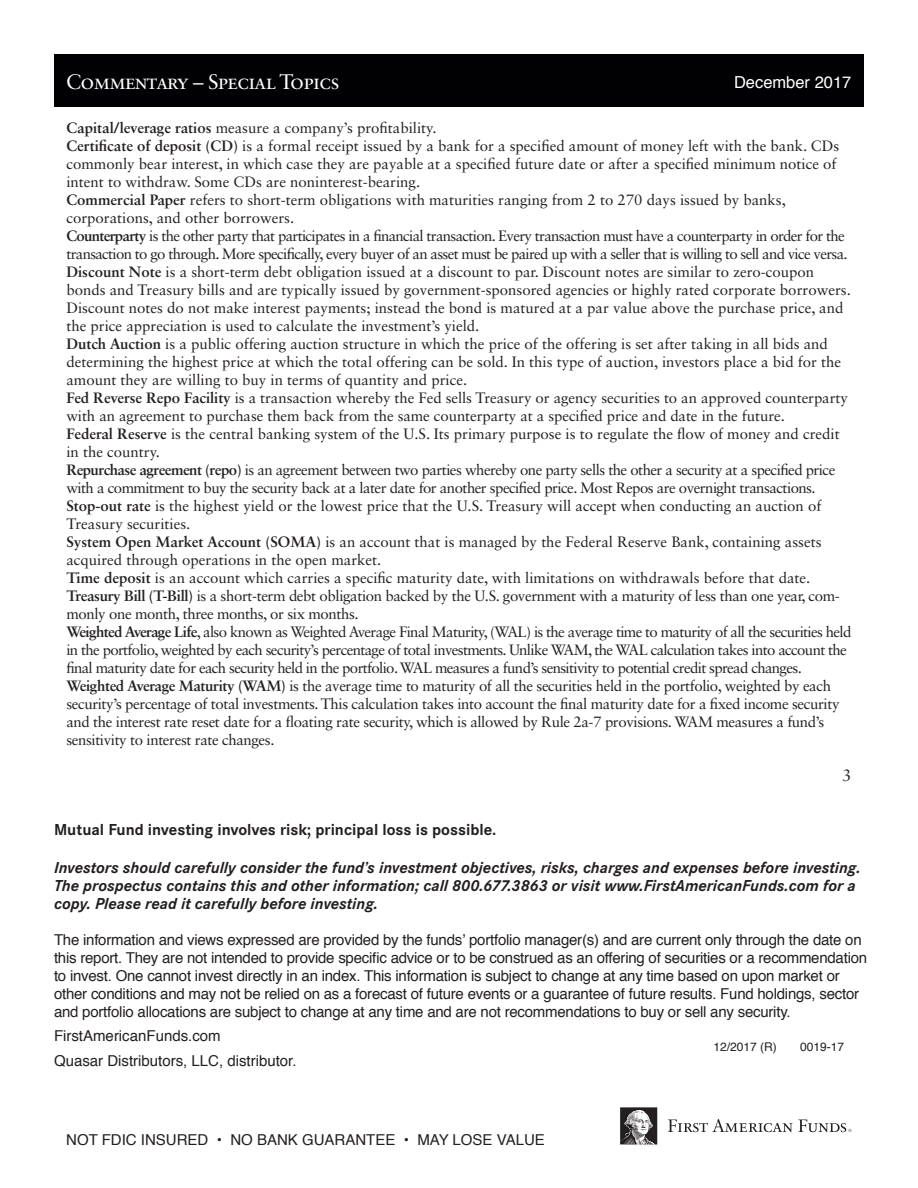
<style>
.page{position:relative;width:918px;height:1188px;background:#fff}
.page>*{position:absolute;margin:0;border:0;box-sizing:border-box;transform-origin:0 0}
.t1{font:21px "Sabon Roman SC";letter-spacing:-.035em;color:#fff}
.t2{font:italic 700 16.5px/18px "Corporate SOT";color:#231f20}
.t3{font:700 16.5px "Corporate SOT";color:#231f20}
.t4{font:16.5px "Helvetica";color:#fff}
.t5{font:16.5px "Sabon LT Std";color:#231f20}
.t6{font:15px/18px "Sabon LT Std";letter-spacing:-.005em;color:#231f20}
.t7{font:15px/18px "Helvetica";letter-spacing:-.015em;color:#231f20}
.t8{font:15px/18px "Sabon LT Std";letter-spacing:-.045em;color:#231f20}
.t9{font:15px/18px "Sabon LT Std";letter-spacing:-.025em;color:#231f20}
.t10{font:15px/18px "Sabon LT Std";letter-spacing:-.035em;color:#231f20}
.t11{font:12px "Helvetica";color:#231f20}
.s1{font-weight:700}
</style>
<div class="page">
<div style="left:54px;top:54px;width:810px;height:52px;background:#010103"></div>
<svg style="left:620px;top:1107px;width:37px;height:38px"></svg>
<svg style="left:668px;top:1119px;width:183px;height:13px"></svg>
<p class="t1" style="left:66px;top:69px;width:275px">Commentary – Special Topics</p>
<p class="t4" style="left:734px;top:69px;width:119px">December 2017</p>
<p class="t6" style="left:66px;top:119px;width:372px"><span class="s1">Capital/leverage ratios</span> measure a company’s profitability.</p>
<p class="t6" style="left:66px;top:137px;width:774px"><span class="s1">Certificate of deposit (CD)</span> is a formal receipt issued by a bank for a specified amount of money left with the bank. CDs commonly bear interest, in which case they are payable at a specified future date or after a specified minimum notice of intent to withdraw. Some CDs are noninterest-bearing.</p>
<p class="t6" style="left:66px;top:191px;width:721px"><span class="s1">Commercial Paper</span> refers to short-term obligations with maturities ranging from 2 to 270 days issued by banks, corporations, and other borrowers.</p>
<p class="t8" style="left:66px;top:227px;width:783px"><span class="s1">Counterparty</span> is the other party that participates in a financial transaction. Every transaction must have a counterparty in order for the transaction to go through. More specifically, every buyer of an asset must be paired up with a seller that is willing to sell and vice versa.</p>
<p class="t6" style="left:66px;top:263px;width:786px"><span class="s1">Discount Note</span> is a short-term debt obligation issued at a discount to par. Discount notes are similar to zero-coupon bonds and Treasury bills and are typically issued by government-sponsored agencies or highly rated corporate borrowers.<br>Discount notes do not make interest payments; instead the bond is matured at a par value above the purchase price, and the price appreciation is used to calculate the investment’s yield.</p>
<p class="t6" style="left:66px;top:335px;width:776px"><span class="s1">Dutch Auction</span> is a public offering auction structure in which the price of the offering is set after taking in all bids and determining the highest price at which the total offering can be sold. In this type of auction, investors place a bid for the amount they are willing to buy in terms of quantity and price.</p>
<p class="t6" style="left:66px;top:389px;width:783px"><span class="s1">Fed Reverse Repo Facility</span> is a transaction whereby the Fed sells Treasury or agency securities to an approved counterparty with an agreement to purchase them back from the same counterparty at a specified price and date in the future.</p>
<p class="t6" style="left:66px;top:425px;width:775px"><span class="s1">Federal Reserve</span> is the central banking system of the U.S. Its primary purpose is to regulate the flow of money and credit in the country.</p>
<p class="t10" style="left:66px;top:461px;width:771px"><span class="s1">Repurchase agreement (repo)</span> is an agreement between two parties whereby one party sells the other a security at a specified price with a commitment to buy the security back at a later date for another specified price. Most Repos are overnight transactions.</p>
<p class="t6" style="left:66px;top:497px;width:757px"><span class="s1">Stop-out rate</span> is the highest yield or the lowest price that the U.S. Treasury will accept when conducting an auction of<br>Treasury securities.</p>
<p class="t6" style="left:66px;top:533px;width:757px"><span class="s1">System Open Market Account (SOMA)</span> is an account that is managed by the Federal Reserve Bank, containing assets acquired through operations in the open market.</p>
<p class="t6" style="left:66px;top:569px;width:745px"><span class="s1">Time deposit</span> is an account which carries a specific maturity date, with limitations on withdrawals before that date.</p>
<p class="t9" style="left:66px;top:587px;width:775px"><span class="s1">Treasury Bill (T-Bill)</span> is a short-term debt obligation backed by the U.S. government with a maturity of less than one year, com&shy;monly one month, three months, or six months.</p>
<p class="t8" style="left:66px;top:623px;width:787px"><span class="s1">Weighted Average Life</span>, also known as Weighted Average Final Maturity, (WAL) is the average time to maturity of all the securities held in the portfolio, weighted by each security’s percentage of total investments. Unlike WAM, the WAL calculation takes into account the final maturity date for each security held in the portfolio. WAL measures a fund’s sensitivity to potential credit spread changes.</p>
<p class="t9" style="left:66px;top:677px;width:775px"><span class="s1">Weighted Average Maturity (WAM)</span> is the average time to maturity of all the securities held in the portfolio, weighted by each security’s percentage of total investments. This calculation takes into account the final maturity date for a fixed income security and the interest rate reset date for a floating rate security, which is allowed by Rule 2a-7 provisions. WAM measures a fund’s sensitivity to interest rate changes.</p>
<p class="t5" style="left:842px;top:765px;width:11px">3</p>
<p class="t3" style="left:54px;top:820px;width:444px">Mutual Fund investing involves risk; principal loss is possible.</p>
<p class="t2" style="left:54px;top:858px;width:808px">Investors should carefully consider the fund’s investment objectives, risks, charges and expenses before investing.<br>The prospectus contains this and other information; call 800.677.3863 or visit www.FirstAmericanFunds.com for a copy. Please read it carefully before investing.</p>
<p class="t7" style="left:54px;top:931px;width:815px">The information and views expressed are provided by the funds’ portfolio manager(s) and are current only through the date on this report. They are not intended to provide specific advice or to be construed as an offering of securities or a recommendation to invest. One cannot invest directly in an index. This information is subject to change at any time based on upon market or other conditions and may not be relied on as a forecast of future events or a guarantee of future results. Fund holdings, sector and portfolio allocations are subject to change at any time and are not recommendations to buy or sell any security.</p>
<p class="t7" style="left:54px;top:1027px;width:168px">FirstAmericanFunds.com</p>
<p class="t7" style="left:54px;top:1052px;width:244px">Quasar Distributors, LLC, distributor.</p>
<p class="t11" style="left:713px;top:1037px;width:65px">12/2017 (R)</p>
<p class="t11" style="left:800px;top:1037px;width:46px">0019-17</p>
<p class="t7" style="left:66px;top:1131px;width:480px">NOT FDIC INSURED • NO BANK GUARANTEE • MAY LOSE VALUE</p>
</div>
